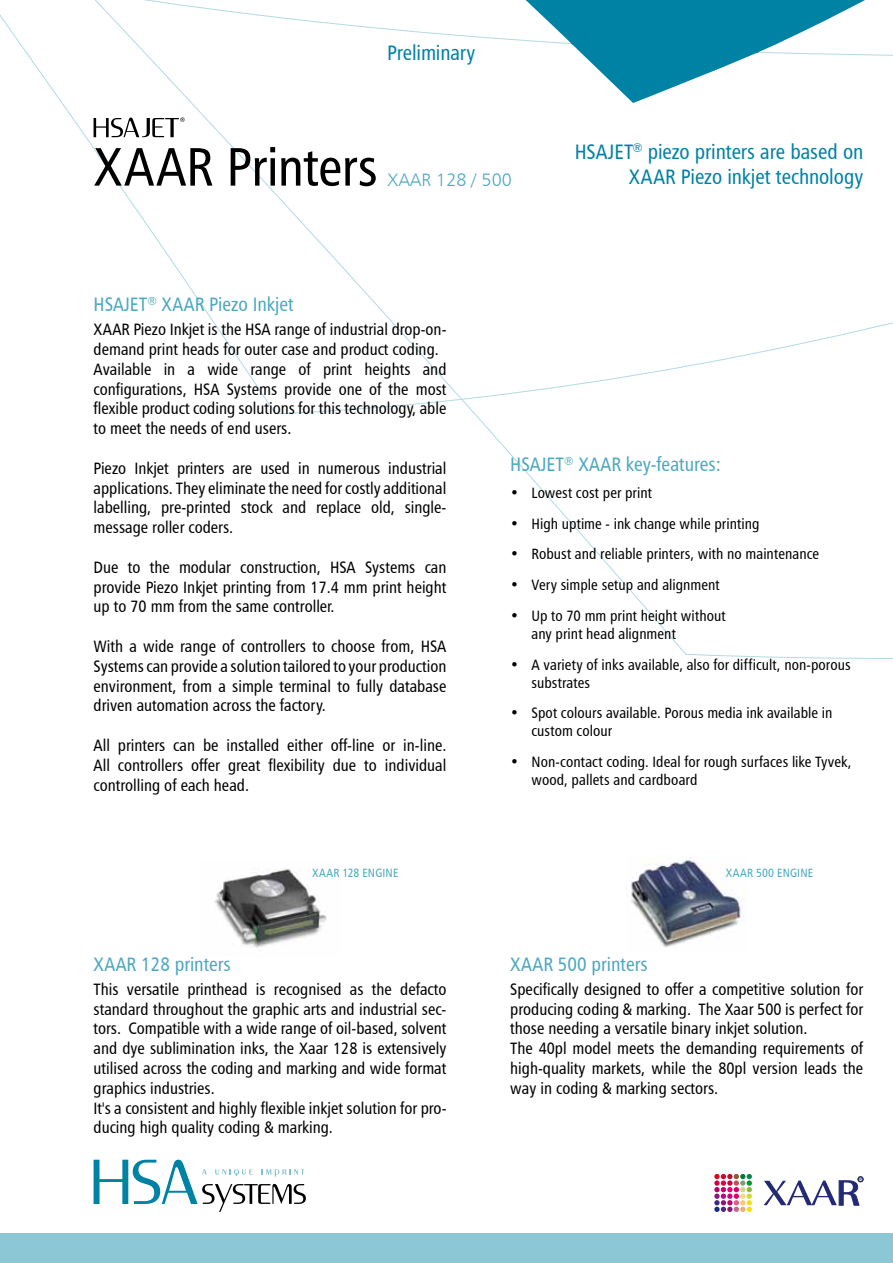
<style>
.page{position:relative;width:893px;height:1263px;background:#fff}
.page>*{position:absolute;margin:0;border:0;box-sizing:border-box;transform-origin:0 0}
.t1{font:54px "Humanist 777 BT Roman Condensed B";letter-spacing:-.005em;color:#000}
.t2{font:21px/25.2px "Humanist 777 BT Roman Condensed B";letter-spacing:-.005em;color:#0082a4;text-align:right}
.t3{font:19.5px "Humanist 777 BT Roman Condensed B";color:#4da8bf}
.t4{font:18px "Humanist 777 BT Light B";color:#4da8bf}
.t5{font:16.5px/19.8px "Humanist 777 BT Roman Condensed B";color:#000;text-align:justify}
.t6{font:15px/18px "Humanist 777 BT Roman Condensed B";letter-spacing:.005em;color:#000}
.t7{font:12px "Humanist 777 BT Roman Condensed B";letter-spacing:.02em;color:#4da8bf}
.t8{font:9.6px "Myriad";color:#000}
</style>
<div class="page">
<svg style="left:462px;top:399px;width:431px;height:260px"></svg>
<svg style="left:0;top:0;width:462px;height:414px"></svg>
<svg style="left:462px;top:322px;width:431px;height:77px"></svg>
<svg style="left:481px;top:0;width:412px;height:103px"></svg>
<div style="left:0;top:1233px;width:893px;height:30px;background:#8cc7d6"></div>
<svg style="left:94px;top:1159px;width:212px;height:53px"></svg>
<svg style="left:94px;top:118px;width:85px;height:19px"></svg>
<svg style="left:714px;top:1174px;width:38px;height:38px"></svg>
<svg style="left:764px;top:1176px;width:99px;height:29px"></svg>
<img style="left:214px;top:869px;width:113px;height:79px">
<img style="left:631px;top:857px;width:111px;height:91px">
<p class="t2" style="left:387px;top:40px;width:90px">Preliminary</p>
<p class="t8" style="left:180px;top:116px;width:6px">®</p>
<h1 class="t1" style="left:94px;top:133px;width:286px">XAAR Printers</h1>
<p class="t4" style="left:387px;top:169px;width:126px">XAAR 128 / 500</p>
<p class="t2" style="left:575px;top:138px;width:290px">HSAJET<sup>®</sup> piezo printers are based on<br>XAAR Piezo inkjet technology</p>
<p class="t3" style="left:94px;top:292px;width:202px">HSAJET<sup>®</sup> XAAR Piezo Inkjet</p>
<p class="t5" style="left:94px;top:319px;width:354px;text-align:left">XAAR Piezo Inkjet is the HSA range of industrial drop-on&shy;demand print heads for outer case and product coding.<br>Available in a wide range of print heights and configurations, HSA Systems provide one of the most flexible product coding solutions for this technology, able to meet the needs of end users.</p>
<p class="t5" style="left:94px;top:458px;width:354px">Piezo Inkjet printers are used in numerous industrial applications. They eliminate the need for costly additional labelling, pre-printed stock and replace old, single&shy;message roller coders.</p>
<p class="t5" style="left:94px;top:557px;width:354px">Due to the modular construction, HSA Systems can provide Piezo Inkjet printing from 17.4 mm print height up to 70 mm from the same controller.</p>
<p class="t5" style="left:94px;top:636px;width:354px">With a wide range of controllers to choose from, HSA Systems can provide a solution tailored to your production environment, from a simple terminal to fully database driven automation across the factory.</p>
<p class="t5" style="left:94px;top:735px;width:354px">All printers can be installed either off-line or in-line.<br>All controllers offer great flexibility due to individual controlling of each head.</p>
<p class="t3" style="left:510px;top:452px;width:212px">HSAJET<sup>®</sup> XAAR key-features:</p>
<p class="t6" style="left:510px;top:483px;width:143px">• Lowest cost per print</p>
<p class="t6" style="left:510px;top:514px;width:251px">• High uptime - ink change while printing</p>
<p class="t6" style="left:510px;top:545px;width:310px">• Robust and reliable printers, with no maintenance</p>
<p class="t6" style="left:510px;top:575px;width:211px">• Very simple setup and alignment</p>
<p class="t6" style="left:531px;top:606px;width:196px;text-indent:-21px">• Up to 70 mm print height without any print head alignment</p>
<p class="t6" style="left:531px;top:655px;width:321px;text-indent:-21px">• A variety of inks available, also for difficult, non-porous substrates</p>
<p class="t6" style="left:531px;top:704px;width:302px;text-indent:-21px">• Spot colours available. Porous media ink available in custom colour</p>
<p class="t6" style="left:531px;top:752px;width:322px;text-indent:-21px">• Non-contact coding. Ideal for rough surfaces like Tyvek, wood, pallets and cardboard</p>
<p class="t7" style="left:312px;top:865px;width:77px">XAAR 128 engine</p>
<p class="t7" style="left:726px;top:865px;width:78px">XAAR 500 engine</p>
<p class="t3" style="left:94px;top:952px;width:139px">XAAR 128 printers</p>
<p class="t5" style="left:94px;top:979px;width:354px;text-align:left">This versatile printhead is recognised as the defacto standard throughout the graphic arts and industrial sec&shy;tors. Compatible with a wide range of oil-based, solvent and dye sublimination inks, the Xaar 128 is extensively utilised across the coding and marking and wide format graphics industries.<br>It's a consistent and highly flexible inkjet solution for pro&shy;ducing high quality coding &amp; marking.</p>
<p class="t3" style="left:510px;top:952px;width:139px">XAAR 500 printers</p>
<p class="t5" style="left:510px;top:979px;width:354px;text-align:left">Specifically designed to offer a competitive solution for producing coding &amp; marking. The Xaar 500 is perfect for those needing a versatile binary inkjet solution.<br>The 40pl model meets the demanding requirements of high-quality markets, while the 80pl version leads the way in coding &amp; marking sectors.</p>
</div>
